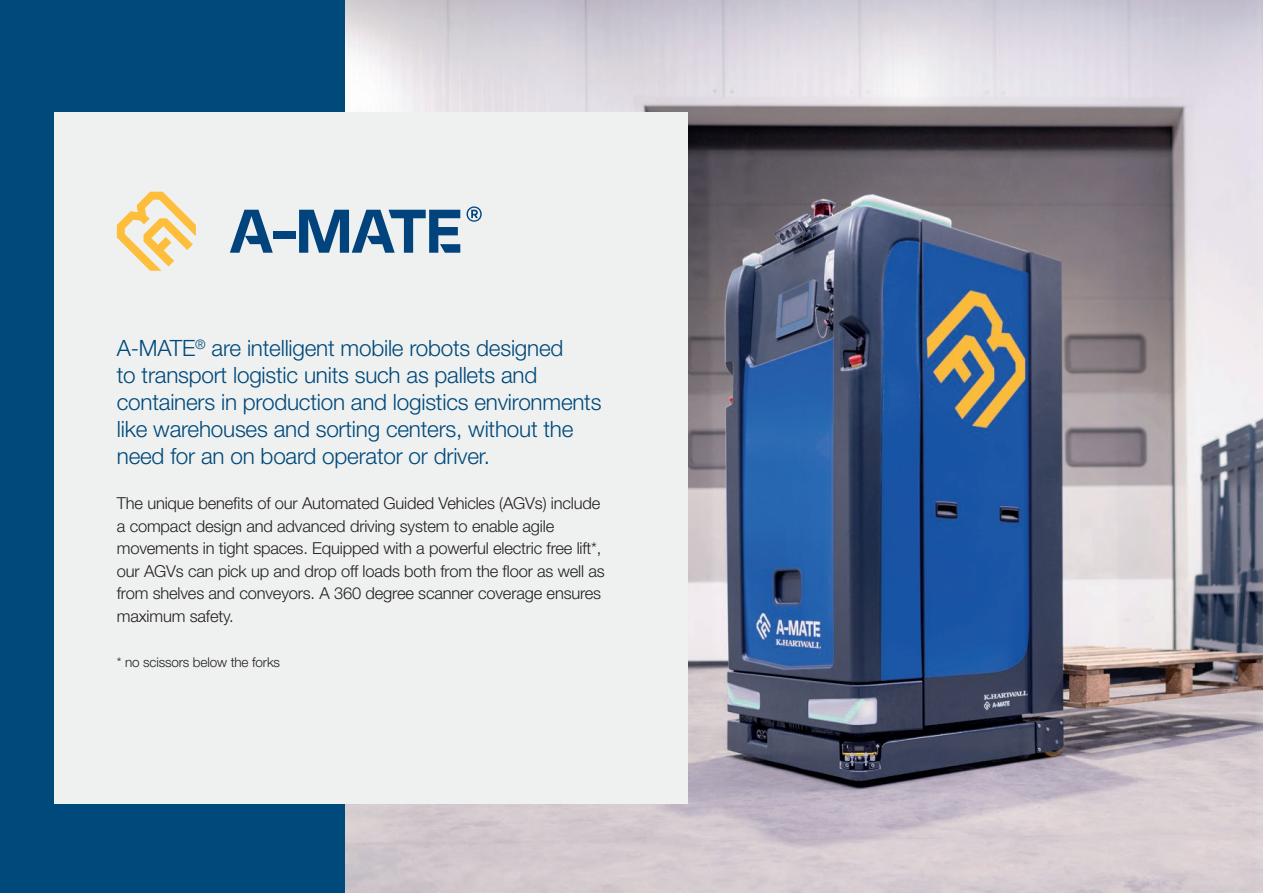
<style>
.page{position:relative;width:1263px;height:893px;background:#fff}
.page>*{position:absolute;margin:0;border:0;box-sizing:border-box;transform-origin:0 0}
.t1{font:300 22.5px/27px "Helvetica Neue LT Std";letter-spacing:-.01em;color:#00497b}
.t2{font:300 16.5px/22.5px "Helvetica Neue LT Std";letter-spacing:-.01em;color:#231f20}
.t3{font:300 13.5px "Helvetica Neue LT Std";letter-spacing:-.01em;color:#231f20}
</style>
<div class="page">
<img style="left:344px;top:0;width:919px;height:893px">
<div style="left:0;top:0;width:344px;height:893px;background:#00497b"></div>
<div style="left:54px;top:113px;width:634px;height:691px;background:#eff1f0"></div>
<svg style="left:466px;top:206px;width:16px;height:16px"></svg>
<svg style="left:230px;top:210px;width:43px;height:43px"></svg>
<div style="left:273px;top:231px;width:22px;height:8px;background:#01437c"></div>
<svg style="left:299px;top:210px;width:161px;height:43px"></svg>
<svg style="left:117px;top:192px;width:79px;height:79px"></svg>
<p class="t1" style="left:117px;top:334px;width:486px">A-MATE<sup>®</sup> are intelligent mobile robots designed<br>to transport logistic units such as pallets and containers in production and logistics environments like warehouses and sorting centers, without the need for an on board operator or driver.</p>
<p class="t2" style="left:117px;top:492px;width:489px">The unique benefits of our Automated Guided Vehicles (AGVs) include a compact design and advanced driving system to enable agile movements in tight spaces. Equipped with a powerful electric free lift*, our AGVs can pick up and drop off loads both from the floor as well as from shelves and conveyors. A 360 degree scanner coverage ensures</p>
<p class="t2" style="left:117px;top:604px;width:118px">maximum safety.</p>
<p class="t3" style="left:117px;top:654px;width:165px">* no scissors below the forks</p>
</div>
